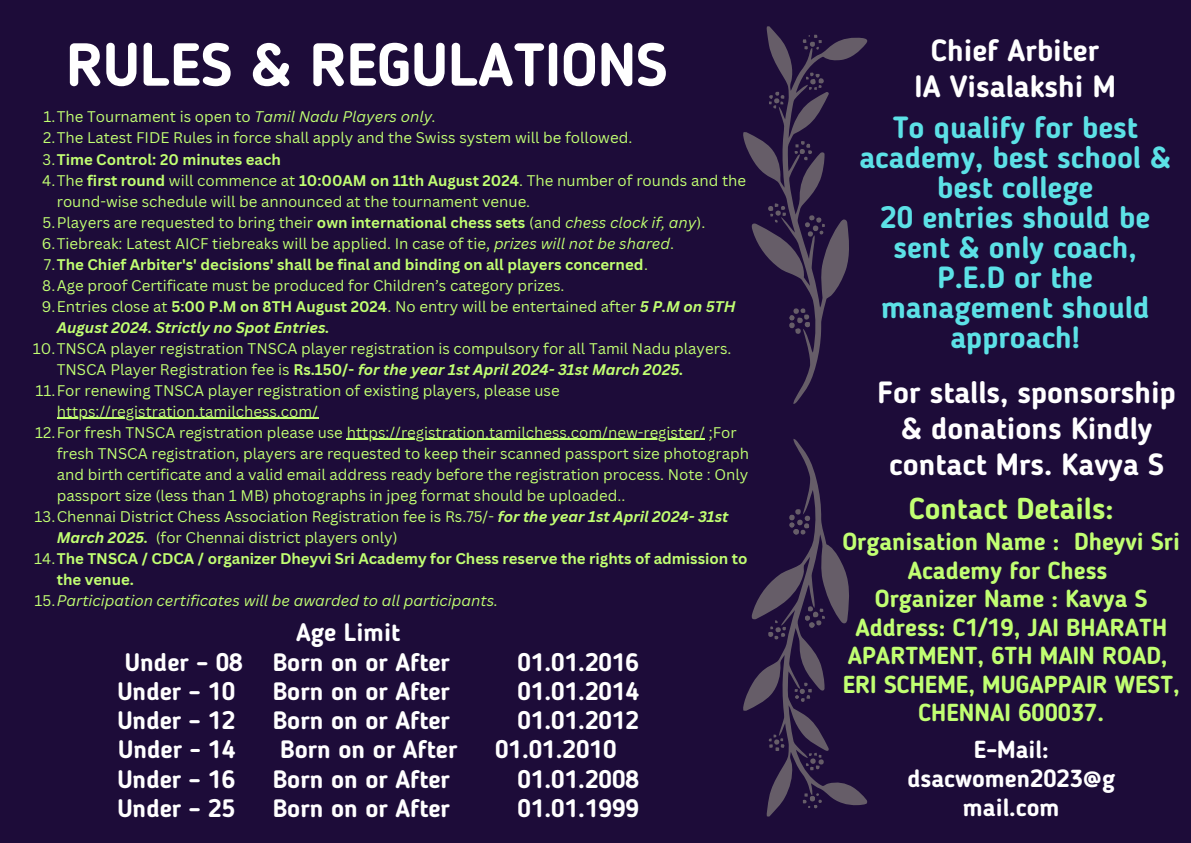
<style>
.page{position:relative;width:1191px;height:843px;background:#fff}
.page>*{position:absolute;margin:0;border:0;box-sizing:border-box;transform-origin:0 0}
.t1{font:700 60.1px "Blogger Sans";color:#fff}
.t2{font:700 30.4px/30px "Blogger Sans";color:#5ce1e6;text-align:center}
.t3{font:700 30.4px/36px "Blogger Sans";color:#fff;text-align:center}
.t4{font:700 30px "Blogger Sans";color:#c1ff72}
.t5{font:700 25px/29.2px "Blogger Sans";color:#fff}
.t6{font:700 24.4px/28.5px "Blogger Sans";color:#c1ff72;text-align:center}
.t7{font:700 24.4px/29px "Blogger Sans";color:#fff;text-align:center}
.t8{font:15px "Canva Sans";color:#c1ff72}
.t9{font:700 15px "Canva Sans";color:#c1ff72}
.t10{font:italic 700 15px "Canva Sans";color:#c1ff72}
.t11{font:italic 15px "Canva Sans";color:#c1ff72}
.s1{font-style:italic}
.s2{font-weight:400}
.s3{font-weight:700}
.s4{font-weight:700;font-style:italic}
.s5{font-weight:400;font-style:normal}
.s6{font-style:normal}
</style>
<div class="page">
<div style="left:0;top:0;width:1190px;height:842px;background:#1d0c39"></div>
<hr style="left:57px;top:417px;width:261px;height:2px;background:#c1ff72">
<hr style="left:347px;top:438px;width:358px;height:2px;background:#c1ff72">
<svg style="left:743px;top:26px;width:124px;height:378px"></svg>
<svg style="left:743px;top:439px;width:124px;height:377px"></svg>
<svg style="left:804px;top:214px;width:21px;height:23px"></svg>
<svg style="left:804px;top:605px;width:21px;height:22px"></svg>
<svg style="left:805px;top:72px;width:19px;height:19px"></svg>
<svg style="left:805px;top:751px;width:19px;height:20px"></svg>
<svg style="left:801px;top:33px;width:20px;height:18px"></svg>
<svg style="left:802px;top:792px;width:20px;height:16px"></svg>
<svg style="left:794px;top:141px;width:18px;height:20px"></svg>
<svg style="left:793px;top:682px;width:18px;height:20px"></svg>
<svg style="left:788px;top:307px;width:22px;height:27px"></svg>
<svg style="left:788px;top:508px;width:22px;height:27px"></svg>
<svg style="left:767px;top:202px;width:20px;height:21px"></svg>
<svg style="left:767px;top:619px;width:19px;height:21px"></svg>
<svg style="left:767px;top:91px;width:17px;height:18px"></svg>
<svg style="left:767px;top:734px;width:18px;height:16px"></svg>
<h1 class="t1" style="left:66px;top:40px;width:603px">RULES &amp; REGULATIONS</h1>
<h2 class="t3" style="left:914px;top:35px;width:203px">Chief Arbiter<br>IA Visalakshi M</h2>
<p class="t8" style="left:43px;top:106px;width:394px">1.The Tournament is open to <span class="s1">Tamil Nadu Players only.</span></p>
<p class="t8" style="left:43px;top:127px;width:590px">2.The Latest FIDE Rules in force shall apply and the Swiss system will be followed.</p>
<p class="t9" style="left:43px;top:148px;width:240px"><span class="s2">3.</span>Time Control: 20 minutes each</p>
<p class="t8" style="left:42px;top:169px;width:705px">4.The <span class="s3">first round</span> will commence at <span class="s3">10:00AM on 11th August 2024</span>. The number of rounds and the</p>
<p class="t8" style="left:57px;top:190px;width:475px">round-wise schedule will be announced at the tournament venue.</p>
<p class="t8" style="left:42px;top:211px;width:664px">5.Players are requested to bring their <span class="s3">own international chess sets</span> (and <span class="s1">chess clock if, any</span>).</p>
<p class="t8" style="left:42px;top:232px;width:634px">6.Tiebreak: Latest AICF tiebreaks will be applied. In case of tie, <span class="s1">prizes will not be shared</span>.</p>
<p class="t9" style="left:44px;top:253px;width:605px"><span class="s2">7.</span>The Chief Arbiter's' decisions' shall be final and binding on all players concerned<span class="s2">.</span></p>
<p class="t8" style="left:42px;top:274px;width:523px">8.Age proof Certificate must be produced for Children’s category prizes.</p>
<p class="t8" style="left:42px;top:295px;width:695px">9.Entries close at <span class="s3">5:00 P.M on 8TH August 2024</span>. No entry will be entertained after <span class="s4">5 P.M on 5TH</span></p>
<p class="t10" style="left:57px;top:316px;width:274px">August 2024. Strictly no Spot Entries.</p>
<p class="t8" style="left:33px;top:337px;width:700px">10.TNSCA player registration TNSCA player registration is compulsory for all Tamil Nadu players.</p>
<p class="t10" style="left:57px;top:358px;width:628px"><span class="s5">TNSCA Player Registration fee is</span> <span class="s6">Rs.150/-</span> for the year 1st April 2024- 31st March 2025.</p>
<p class="t8" style="left:35px;top:379px;width:526px">11.For renewing TNSCA player registration of existing players, please use</p>
<p class="t8" style="left:57px;top:400px;width:263px">https://registration.tamilchess.com/</p>
<p class="t8" style="left:35px;top:421px;width:703px">12.For fresh TNSCA registration please use https://registration.tamilchess.com/new-register/ ;For</p>
<p class="t8" style="left:57px;top:442px;width:693px">fresh TNSCA registration, players are requested to keep their scanned passport size photograph</p>
<p class="t8" style="left:57px;top:463px;width:693px">and birth certificate and a valid email address ready before the registration process. Note : Only</p>
<p class="t8" style="left:57px;top:484px;width:570px">passport size (less than 1 MB) photographs in jpeg format should be uploaded..</p>
<p class="t8" style="left:35px;top:505px;width:695px">13.Chennai District Chess Association Registration fee is Rs.75/- <span class="s4">for the year 1st April 2024- 31st</span></p>
<p class="t8" style="left:57px;top:526px;width:342px"><span class="s4">March 2025.</span> (for Chennai district players only)</p>
<p class="t9" style="left:34px;top:547px;width:714px"><span class="s2">14.</span>The TNSCA / CDCA / organizer Dheyvi Sri Academy for Chess reserve the rights of admission to</p>
<p class="t9" style="left:57px;top:568px;width:79px">the venue.</p>
<p class="t11" style="left:34px;top:589px;width:465px"><span class="s6">15.</span>Participation certificates will be awarded to all participants.</p>
<h3 class="t5" style="left:125px;top:620px;width:326px;text-indent:171px">Age Limit<br>Under – 08 Born on or After</h3>
<h3 class="t5" style="left:517px;top:649px;width:123px">01.01.2016</h3>
<h3 class="t5" style="left:117px;top:678px;width:119px">Under – 10</h3>
<h3 class="t5" style="left:273px;top:678px;width:179px">Born on or After</h3>
<h3 class="t5" style="left:517px;top:678px;width:123px">01.01.2014</h3>
<h3 class="t5" style="left:117px;top:707px;width:119px">Under – 12</h3>
<h3 class="t5" style="left:273px;top:707px;width:179px">Born on or After</h3>
<h3 class="t5" style="left:517px;top:707px;width:123px">01.01.2012</h3>
<h3 class="t5" style="left:118px;top:737px;width:118px">Under - 14</h3>
<h3 class="t5" style="left:280px;top:737px;width:179px">Born on or After</h3>
<h3 class="t5" style="left:495px;top:737px;width:123px">01.01.2010</h3>
<h3 class="t5" style="left:117px;top:766px;width:119px">Under – 16</h3>
<h3 class="t5" style="left:273px;top:766px;width:179px">Born on or After</h3>
<h3 class="t5" style="left:517px;top:766px;width:123px">01.01.2008</h3>
<h3 class="t5" style="left:117px;top:795px;width:119px">Under – 25</h3>
<h3 class="t5" style="left:273px;top:795px;width:179px">Born on or After</h3>
<h3 class="t5" style="left:517px;top:795px;width:123px">01.01.1999</h3>
<h2 class="t2" style="left:859px;top:115px;width:313px">To qualify for best academy, best school &amp; best college<br>20 entries should be sent &amp; only coach,<br>P.E.D or the management should approach!</h2>
<h2 class="t3" style="left:877px;top:377px;width:300px">For stalls, sponsorship &amp; donations Kindly contact Mrs. Kavya S</h2>
<h3 class="t4" style="left:908px;top:496px;width:206px">Contact Details:</h3>
<h3 class="t6" style="left:842px;top:529px;width:339px">Organisation Name : Dheyvi Sri<br>Academy for Chess<br>Organizer Name : Kavya S<br>Address: C1/19, JAI BHARATH<br>APARTMENT, 6TH MAIN ROAD,<br>ERI SCHEME, MUGAPPAIR WEST,<br>CHENNAI 600037.</h3>
<h3 class="t7" style="left:907px;top:737px;width:209px">E-Mail: dsacwomen2023@g mail.com</h3>
</div>
